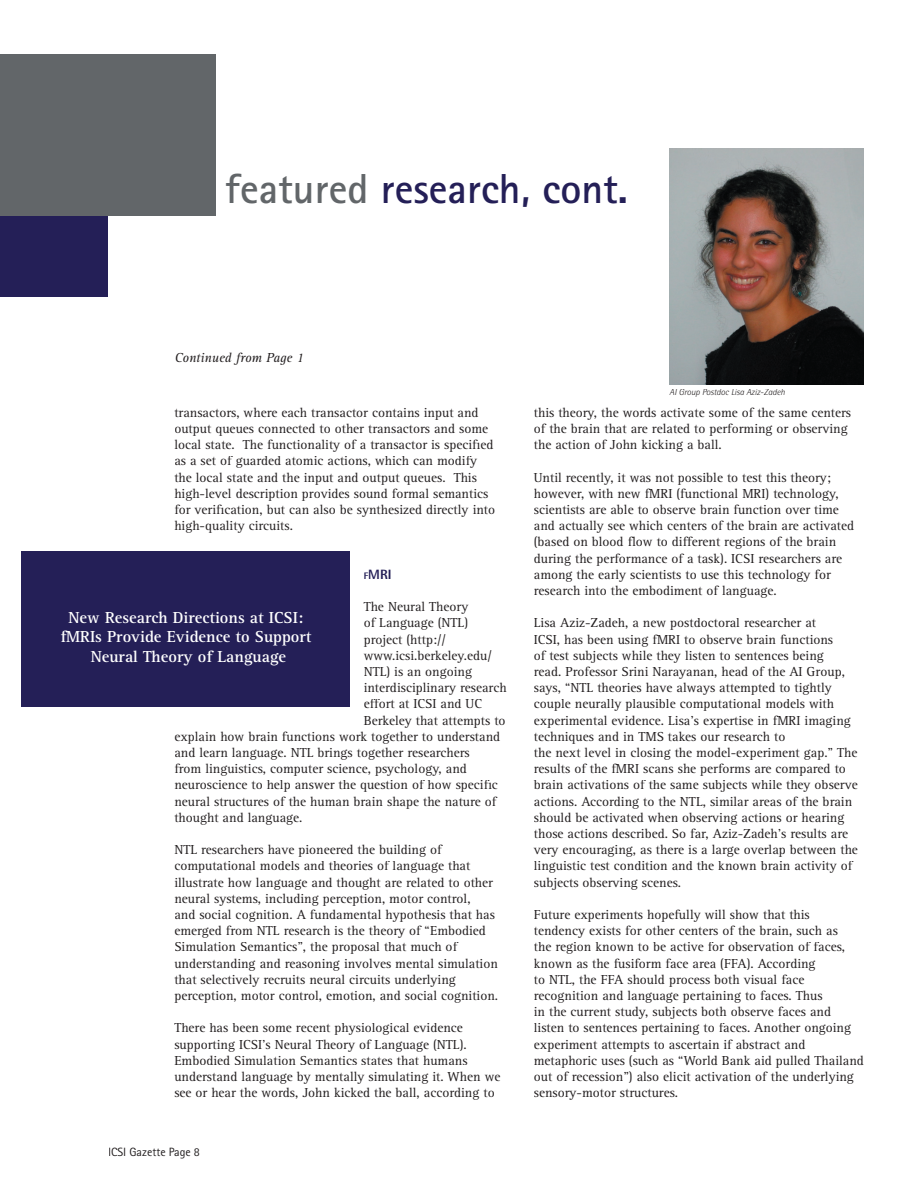
<style>
.page{position:relative;width:918px;height:1188px;background:#fff}
.page>*{position:absolute;margin:0;border:0;box-sizing:border-box;transform-origin:0 0}
.t1{font:700 42px "Rotis Sans Serif";color:#241f57}
.t2{font:700 16.5px/19.8px "Rotis Serif";color:#fff;text-align:center}
.t3{font:13.5px/16.2px "Rotis Serif";color:#231f20}
.t4{font:italic 13.5px "Rotis Serif";color:#231f20}
.t5{font:800 13.5px "Rotis Semi Sans";color:#241f57}
.t6{font:12px "Rotis Sans Serif";color:#231f20}
.t7{font:italic 300 9px "Rotis Semi Sans";color:#231f20}
.s1{color:#626669}
.s2{font-size:9.45px}
</style>
<div class="page">
<div style="left:0;top:54px;width:216px;height:162px;background:#626669"></div>
<div style="left:0;top:216px;width:108px;height:81px;background:#241f57"></div>
<div style="left:22px;top:551px;width:328px;height:156px;background:#241f57"></div>
<img style="left:669px;top:148px;width:195px;height:236px">
<h1 class="t1" style="left:225px;top:162px;width:404px"><span class="s1">featured</span> research, cont.</h1>
<p class="t4" style="left:175px;top:350px;width:131px">Continued from Page 1</p>
<p class="t3" style="left:174px;top:405px;width:322px">transactors, where each transactor contains input and output queues connected to other transactors and some local state. The functionality of a transactor is specified as a set of guarded atomic actions, which can modify the local state and the input and output queues. This high-level description provides sound formal semantics for verification, but can also be synthesized directly into high-quality circuits.</p>
<p class="t5" style="left:364px;top:566px;width:29px"><span class="s2">F</span>MRI</p>
<p class="t3" style="left:364px;top:599px;width:106px">The Neural Theory</p>
<p class="t3" style="left:364px;top:615px;width:106px">of Language (NTL)</p>
<p class="t3" style="left:364px;top:631px;width:84px">project (http://</p>
<p class="t3" style="left:364px;top:648px;width:130px">www.icsi.berkeley.edu/</p>
<p class="t3" style="left:364px;top:664px;width:110px">NTL) is an ongoing</p>
<p class="t3" style="left:364px;top:680px;width:144px">interdisciplinary research</p>
<p class="t3" style="left:364px;top:696px;width:120px">effort at ICSI and UC</p>
<p class="t3" style="left:364px;top:712px;width:143px">Berkeley that attempts to</p>
<p class="t3" style="left:174px;top:729px;width:327px">explain how brain functions work together to understand</p>
<p class="t3" style="left:174px;top:745px;width:297px">and learn language. NTL brings together researchers</p>
<p class="t3" style="left:174px;top:761px;width:294px">from linguistics, computer science, psychology, and</p>
<p class="t3" style="left:174px;top:777px;width:325px">neuroscience to help answer the question of how specific</p>
<p class="t3" style="left:174px;top:793px;width:324px">neural structures of the human brain shape the nature of</p>
<p class="t3" style="left:174px;top:810px;width:130px">thought and language.</p>
<p class="t3" style="left:174px;top:842px;width:325px">NTL researchers have pioneered the building of computational models and theories of language that illustrate how language and thought are related to other neural systems, including perception, motor control,<br>and social cognition. A fundamental hypothesis that has emerged from NTL research is the theory of “Embodied Simulation Semantics”, the proposal that much of understanding and reasoning involves mental simulation that selectively recruits neural circuits underlying perception, motor control, emotion, and social cognition.</p>
<p class="t3" style="left:174px;top:1020px;width:328px">There has been some recent physiological evidence supporting ICSI’s Neural Theory of Language (NTL).<br>Embodied Simulation Semantics states that humans understand language by mentally simulating it. When we see or hear the words, John kicked the ball, according to</p>
<p class="t2" style="left:60px;top:608px;width:253px">New Research Directions at ICSI: fMRIs Provide Evidence to Support<br>Neural Theory of Language</p>
<p class="t6" style="left:108px;top:1144px;width:93px">ICSI Gazette Page 8</p>
<p class="t7" style="left:670px;top:387px;width:117px">AI Group Postdoc Lisa Aziz-Zadeh</p>
<p class="t3" style="left:534px;top:405px;width:319px">this theory, the words activate some of the same centers of the brain that are related to performing or observing the action of John kicking a ball.</p>
<p class="t3" style="left:534px;top:469px;width:322px">Until recently, it was not possible to test this theory; however, with new fMRI (functional MRI) technology, scientists are able to observe brain function over time and actually see which centers of the brain are activated (based on blood flow to different regions of the brain during the performance of a task). ICSI researchers are among the early scientists to use this technology for research into the embodiment of language.</p>
<p class="t3" style="left:534px;top:615px;width:326px">Lisa Aziz-Zadeh, a new postdoctoral researcher at<br>ICSI, has been using fMRI to observe brain functions<br>of test subjects while they listen to sentences being<br>read. Professor Srini Narayanan, head of the AI Group, says, “NTL theories have always attempted to tightly couple neurally plausible computational models with experimental evidence. Lisa’s expertise in fMRI imaging techniques and in TMS takes our research to<br>the next level in closing the model-experiment gap.” The results of the fMRI scans she performs are compared to brain activations of the same subjects while they observe actions. According to the NTL, similar areas of the brain should be activated when observing actions or hearing those actions described. So far, Aziz-Zadeh’s results are very encouraging, as there is a large overlap between the linguistic test condition and the known brain activity of subjects observing scenes.</p>
<p class="t3" style="left:534px;top:907px;width:332px">Future experiments hopefully will show that this tendency exists for other centers of the brain, such as<br>the region known to be active for observation of faces, known as the fusiform face area (FFA). According<br>to NTL, the FFA should process both visual face recognition and language pertaining to faces. Thus<br>in the current study, subjects both observe faces and listen to sentences pertaining to faces. Another ongoing experiment attempts to ascertain if abstract and metaphoric uses (such as “World Bank aid pulled Thailand out of recession”) also elicit activation of the underlying sensory-motor structures.</p>
</div>
